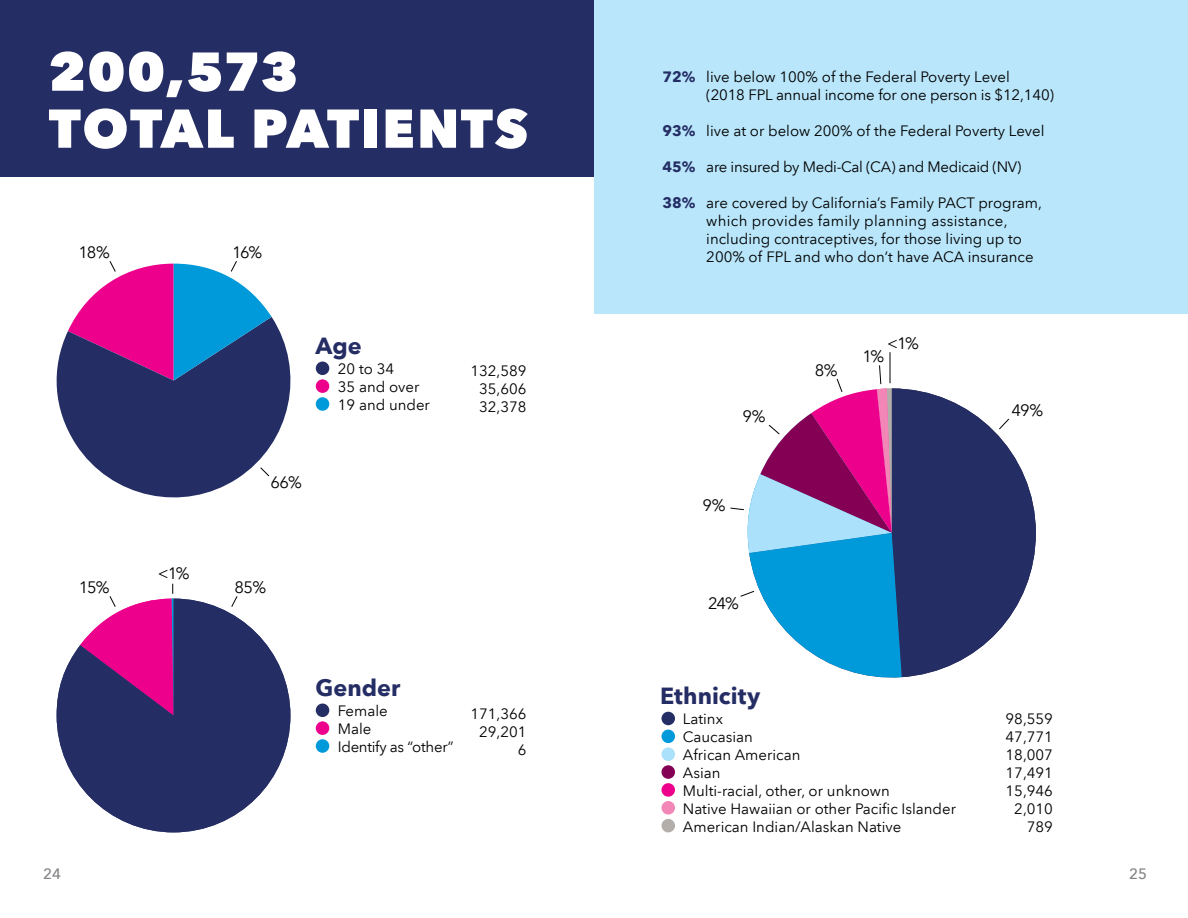
<style>
.page{position:relative;width:1188px;height:918px;background:#fff}
.page>*{position:absolute;margin:0;border:0;box-sizing:border-box;transform-origin:0 0}
.t1{font:800 54px/57px "Avenir Next LT Pro";letter-spacing:.02em;color:#fff}
.t2{font:700 23.25px "Avenir Next LT Pro";color:#252d65}
.t3{font:16.5px "Avenir Next LT Pro";letter-spacing:-.07em;color:#000}
.t4{font:15px/18px "Avenir Next LT Pro";color:#000}
.t5{font:15px/18px "Avenir Next LT Pro";letter-spacing:-.02em;color:#000}
.t6{font:700 15px "Avenir Next LT Pro";color:#252d65}
.t7{font:500 15px "Avenir Next LT Pro";color:#808285}
</style>
<div class="page">
<div style="left:0;top:0;width:594px;height:176px;background:#252d65"></div>
<div style="left:594px;top:0;width:594px;height:313px;background:#b9e6fa"></div>
<svg style="left:56px;top:317px;width:235px;height:181px;fill:#252d65"></svg>
<svg style="left:68px;top:261px;width:204px;height:120px"></svg>
<div style="left:316px;top:362px;width:13px;height:13px;background:#252d65;border-radius:50%"></div>
<div style="left:316px;top:397px;width:13px;height:14px;background:#009ada;border-radius:50%"></div>
<div style="left:316px;top:379px;width:13px;height:14px;background:#ec008c;border-radius:50%"></div>
<div style="left:316px;top:704px;width:13px;height:13px;background:#252d65;border-radius:50%"></div>
<div style="left:316px;top:739px;width:13px;height:14px;background:#009ada;border-radius:50%"></div>
<div style="left:316px;top:721px;width:13px;height:14px;background:#ec008c;border-radius:50%"></div>
<div style="left:662px;top:712px;width:13px;height:13px;background:#252d65;border-radius:50%"></div>
<div style="left:662px;top:747px;width:13px;height:14px;background:#abe1fa;border-radius:50%"></div>
<div style="left:662px;top:730px;width:13px;height:13px;background:#009ada;border-radius:50%"></div>
<div style="left:662px;top:765px;width:13px;height:14px;background:#840055;border-radius:50%"></div>
<div style="left:662px;top:783px;width:13px;height:14px;background:#ec008c;border-radius:50%"></div>
<div style="left:662px;top:801px;width:13px;height:14px;background:#f287b7;border-radius:50%"></div>
<div style="left:662px;top:819px;width:13px;height:13px;background:#b3aeaa;border-radius:50%"></div>
<hr style="left:890px;top:352px;width:1px;height:31px;background:#000">
<svg style="left:730px;top:365px;width:306px;height:313px"></svg>
<svg style="left:57px;top:599px;width:233px;height:233px;fill:#252d65"></svg>
<h1 class="t1" style="left:49px;top:43px;width:481px">200,573<br>TOTAL PATIENTS</h1>
<p class="t3" style="left:79px;top:243px;width:33px">18%</p>
<p class="t3" style="left:232px;top:243px;width:32px">16%</p>
<h2 class="t2" style="left:316px;top:332px;width:48px">Age</h2>
<p class="t4" style="left:338px;top:360px;width:94px">20 to 34<br>35 and over<br>19 and under</p>
<p class="t3" style="left:270px;top:473px;width:33px">66%</p>
<p class="t3" style="left:158px;top:563px;width:33px">&lt;1%</p>
<p class="t3" style="left:79px;top:578px;width:32px">15%</p>
<p class="t3" style="left:235px;top:578px;width:33px">85%</p>
<p class="t4" style="left:470px;top:362px;width:58px;text-align:center">132,589<br>35,606<br>32,378</p>
<h2 class="t2" style="left:316px;top:674px;width:86px">Gender</h2>
<p class="t5" style="left:338px;top:702px;width:117px">Female<br>Male<br>Identify as “other”</p>
<p class="t4" style="left:470px;top:704px;width:58px;text-align:right">171,366<br>29,201<br>6</p>
<p class="t6" style="left:662px;top:68px;width:35px">72%</p>
<p class="t6" style="left:662px;top:122px;width:35px">93%</p>
<p class="t6" style="left:662px;top:158px;width:35px">45%</p>
<p class="t6" style="left:662px;top:194px;width:35px">38%</p>
<p class="t4" style="left:706px;top:68px;width:349px">live below 100% of the Federal Poverty Level<br>(2018 FPL annual income for one person is $12,140)</p>
<p class="t4" style="left:706px;top:122px;width:340px">live at or below 200% of the Federal Poverty Level</p>
<p class="t5" style="left:706px;top:158px;width:317px">are insured by Medi-Cal (CA) and Medicaid (NV)</p>
<p class="t4" style="left:706px;top:194px;width:337px">are covered by California’s Family PACT program, which provides family planning assistance, including contraceptives, for those living up to 200% of FPL and who don’t have ACA insurance</p>
<p class="t3" style="left:743px;top:406px;width:25px">9%</p>
<p class="t3" style="left:815px;top:360px;width:24px">8%</p>
<p class="t3" style="left:887px;top:334px;width:33px">&lt;1%</p>
<p class="t3" style="left:862px;top:347px;width:23px">1%</p>
<p class="t3" style="left:1012px;top:401px;width:33px">49%</p>
<p class="t3" style="left:702px;top:495px;width:25px">9%</p>
<p class="t3" style="left:708px;top:593px;width:32px">24%</p>
<h2 class="t2" style="left:660px;top:681px;width:102px">Ethnicity</h2>
<p class="t4" style="left:683px;top:710px;width:275px">Latinx<br>Caucasian<br>African American<br>Asian<br>Multi-racial, other, or unknown<br>Native Hawaiian or other Pacific Islander<br>American Indian/Alaskan Native</p>
<p class="t4" style="left:1006px;top:710px;width:49px;text-align:right">98,559<br>47,771<br>18,007<br>17,491<br>15,946<br>2,010<br>789</p>
<p class="t7" style="left:43px;top:864px;width:19px">24</p>
<p class="t7" style="left:1129px;top:864px;width:19px">25</p>
</div>
